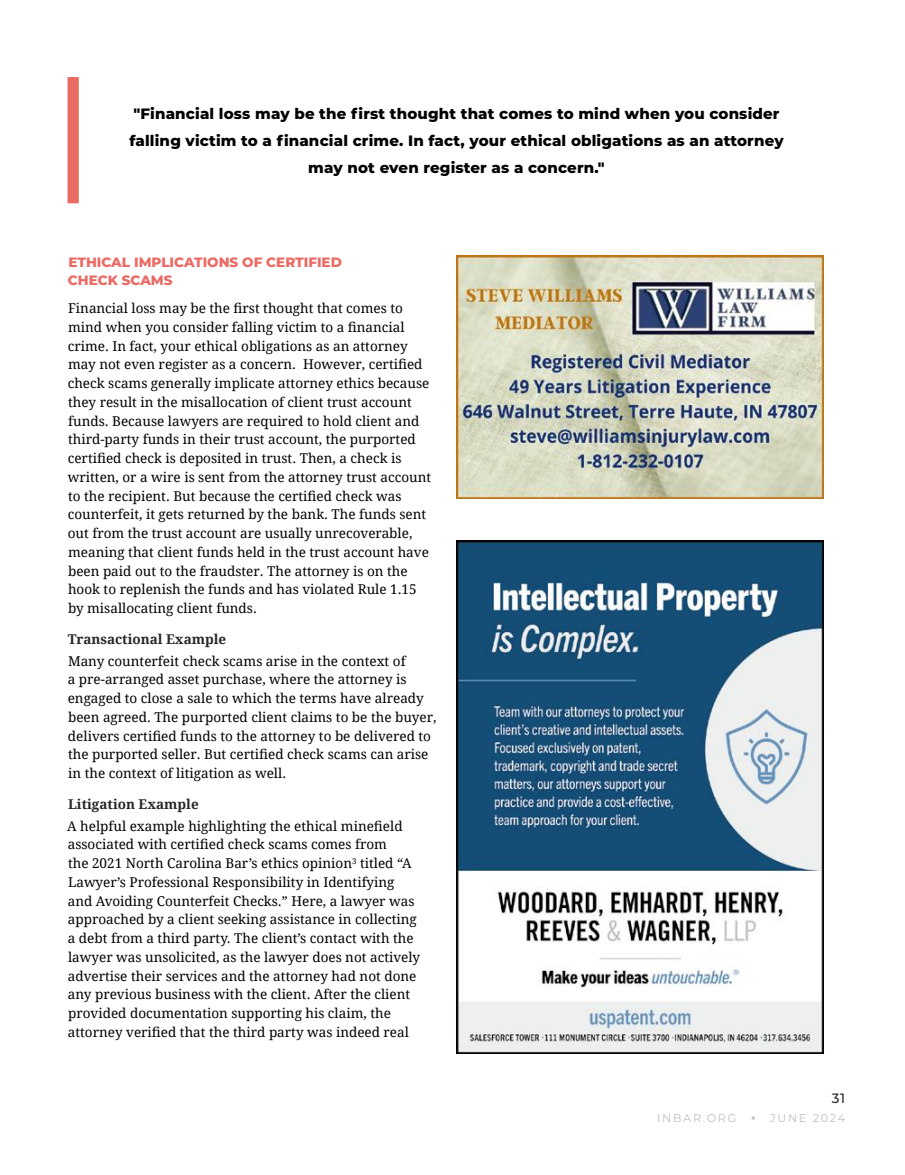
<style>
.page{position:relative;width:905px;height:1175px;background:#fff}
.page>*{position:absolute;margin:0;border:0;box-sizing:border-box;transform-origin:0 0}
.t1{font:800 15px/27px "Montserrat";letter-spacing:.01em;color:#000;text-align:center}
.t2{font:13.5px/18.8px "Droid Serif";color:#000}
.t3{font:800 13.5px/18.8px "Montserrat";color:#ea6a64}
.t4{font:700 13.5px "Droid Serif";color:#292625}
.t5{font:500 13.5px "Montserrat";color:#292625}
.t6{font:11.25px "Montserrat";letter-spacing:.15em;color:#bfbfc0}
.s1{font-weight:800}
</style>
<div class="page">
<img style="left:456px;top:256px;width:368px;height:243px">
<img style="left:456px;top:540px;width:368px;height:513px">
<div style="left:68px;top:77px;width:11px;height:126px;background:#ea6a64"></div>
<p class="t1" style="left:129px;top:99px;width:655px">"Financial loss may be the first thought that comes to mind when you consider falling victim to a financial crime. In fact, your ethical obligations as an attorney may not even register as a concern."</p>
<p class="t3" style="left:68px;top:252px;width:275px">ETHICAL IMPLICATIONS OF CERTIFIED<br>CHECK SCAMS</p>
<p class="t2" style="left:68px;top:298px;width:365px">Financial loss may be the first thought that comes to mind when you consider falling victim to a financial crime. In fact, your ethical obligations as an attorney may not even register as a concern. However, certified check scams generally implicate attorney ethics because they result in the misallocation of client trust account funds. Because lawyers are required to hold client and third-party funds in their trust account, the purported certified check is deposited in trust. Then, a check is written, or a wire is sent from the attorney trust account to the recipient. But because the certified check was counterfeit, it gets returned by the bank. The funds sent out from the trust account are usually unrecoverable, meaning that client funds held in the trust account have been paid out to the fraudster. The attorney is on the hook to replenish the funds and has violated Rule 1.15 by misallocating client funds.</p>
<p class="t4" style="left:68px;top:630px;width:160px">Transactional Example</p>
<p class="t2" style="left:68px;top:651px;width:370px">Many counterfeit check scams arise in the context of<br>a pre-arranged asset purchase, where the attorney is engaged to close a sale to which the terms have already been agreed. The purported client claims to be the buyer, delivers certified funds to the attorney to be delivered to the purported seller. But certified check scams can arise in the context of litigation as well.</p>
<p class="t4" style="left:68px;top:795px;width:132px">Litigation Example</p>
<p class="t2" style="left:67px;top:816px;width:354px">A helpful example highlighting the ethical minefield associated with certified check scams comes from<br>the 2021 North Carolina Bar’s ethics opinion<sup>3</sup> titled “A Lawyer’s Professional Responsibility in Identifying and Avoiding Counterfeit Checks.” Here, a lawyer was approached by a client seeking assistance in collecting a debt from a third party. The client’s contact with the lawyer was unsolicited, as the lawyer does not actively advertise their services and the attorney had not done any previous business with the client. After the client provided documentation supporting his claim, the attorney verified that the third party was indeed real</p>
<p class="t5" style="left:831px;top:1089px;width:15px">31</p>
<p class="t6" style="left:657px;top:1110px;width:81px">INBAR.ORG</p>
<p class="t6" style="left:751px;top:1110px;width:96px"><span class="s1">•</span> JUNE 2024</p>
</div>
